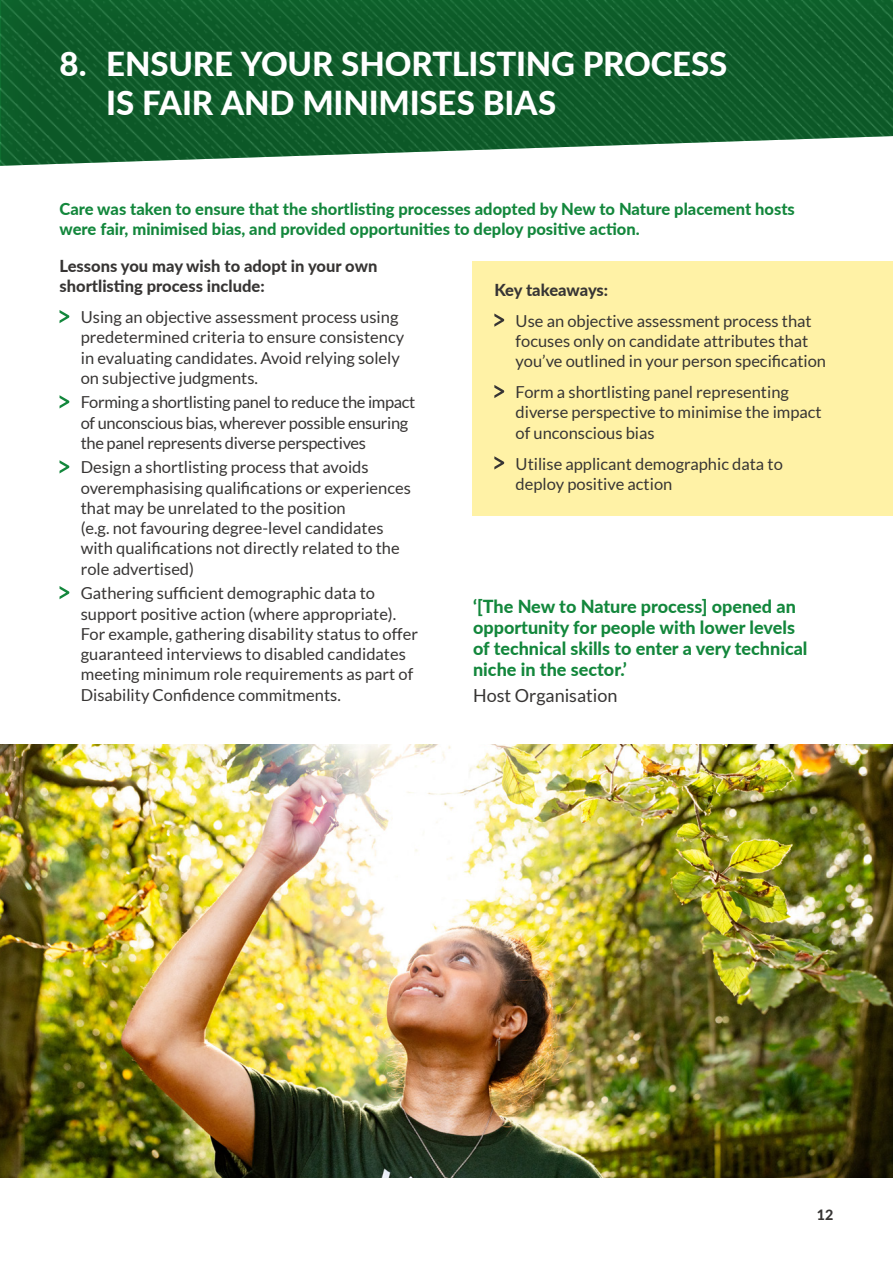
<style>
.page{position:relative;width:893px;height:1263px;background:#fff}
.page>*{position:absolute;margin:0;border:0;box-sizing:border-box;transform-origin:0 0}
.t1{font:800 33px/39px "Lato";letter-spacing:-.005em;color:#fff}
.t2{font:800 18px/21px "Lato";color:#13873c}
.t3{font:18px "Lato";color:#373534}
.t4{font:16.5px/20.2px "Lato";color:#373534}
.t5{font:800 16.5px/20.2px "Lato";color:#13873c}
.t6{font:16.5px/20.2px "Lato";letter-spacing:-.02em;color:#373534}
.t7{font:800 16.5px/20.2px "Lato";color:#373534}
.t8{font:800 14.25px "Lato";color:#373534}
</style>
<div class="page">
<img style="left:0;top:0;width:893px;height:166px">
<svg style="left:60px;top:310px;width:9px;height:13px"></svg>
<svg style="left:60px;top:395px;width:9px;height:13px"></svg>
<svg style="left:60px;top:460px;width:9px;height:13px"></svg>
<svg style="left:60px;top:586px;width:9px;height:13px"></svg>
<img style="left:0;top:744px;width:893px;height:433px">
<div style="left:472px;top:261px;width:421px;height:254px;background:#fff2a6"></div>
<svg style="left:494px;top:313px;width:10px;height:14px"></svg>
<svg style="left:494px;top:385px;width:10px;height:13px"></svg>
<svg style="left:494px;top:456px;width:10px;height:13px"></svg>
<h2 class="t1" style="left:106px;top:43px;width:622px;text-indent:-47px">8. ENSURE YOUR SHORTLISTING PROCESS<br>IS FAIR AND MINIMISES BIAS</h2>
<p class="t5" style="left:60px;top:198px;width:737px">Care was taken to ensure that the shortlisting processes adopted by New to Nature placement hosts were fair, minimised bias, and provided opportunities to deploy positive action.</p>
<p class="t7" style="left:60px;top:255px;width:319px">Lessons you may wish to adopt in your own shortlisting process include:</p>
<p class="t4" style="left:81px;top:307px;width:325px">Using an objective assessment process using predetermined criteria to ensure consistency in evaluating candidates. Avoid relying solely on subjective judgments.</p>
<p class="t6" style="left:81px;top:392px;width:336px">Forming a shortlisting panel to reduce the impact of unconscious bias, wherever possible ensuring the panel represents diverse perspectives</p>
<p class="t4" style="left:81px;top:457px;width:332px">Design a shortlisting process that avoids overemphasising qualifications or experiences that may be unrelated to the position<br>(e.g. not favouring degree-level candidates with qualifications not directly related to the role advertised)</p>
<p class="t4" style="left:81px;top:583px;width:339px">Gathering sufficient demographic data to support positive action (where appropriate).<br>For example, gathering disability status to offer guaranteed interviews to disabled candidates meeting minimum role requirements as part of Disability Confidence commitments.</p>
<h3 class="t7" style="left:494px;top:279px;width:115px">Key takeaways:</h3>
<p class="t4" style="left:516px;top:311px;width:312px">Use an objective assessment process that focuses only on candidate attributes that you’ve outlined in your person specification</p>
<p class="t4" style="left:516px;top:382px;width:308px">Form a shortlisting panel representing diverse perspective to minimise the impact of unconscious bias</p>
<p class="t4" style="left:516px;top:453px;width:269px">Utilise applicant demographic data to deploy positive action</p>
<p class="t2" style="left:473px;top:595px;width:336px">‘[The New to Nature process] opened an opportunity for people with lower levels of technical skills to enter a very technical niche in the sector.’</p>
<p class="t3" style="left:473px;top:685px;width:146px">Host Organisation</p>
<p class="t8" style="left:817px;top:1205px;width:18px">12</p>
</div>
